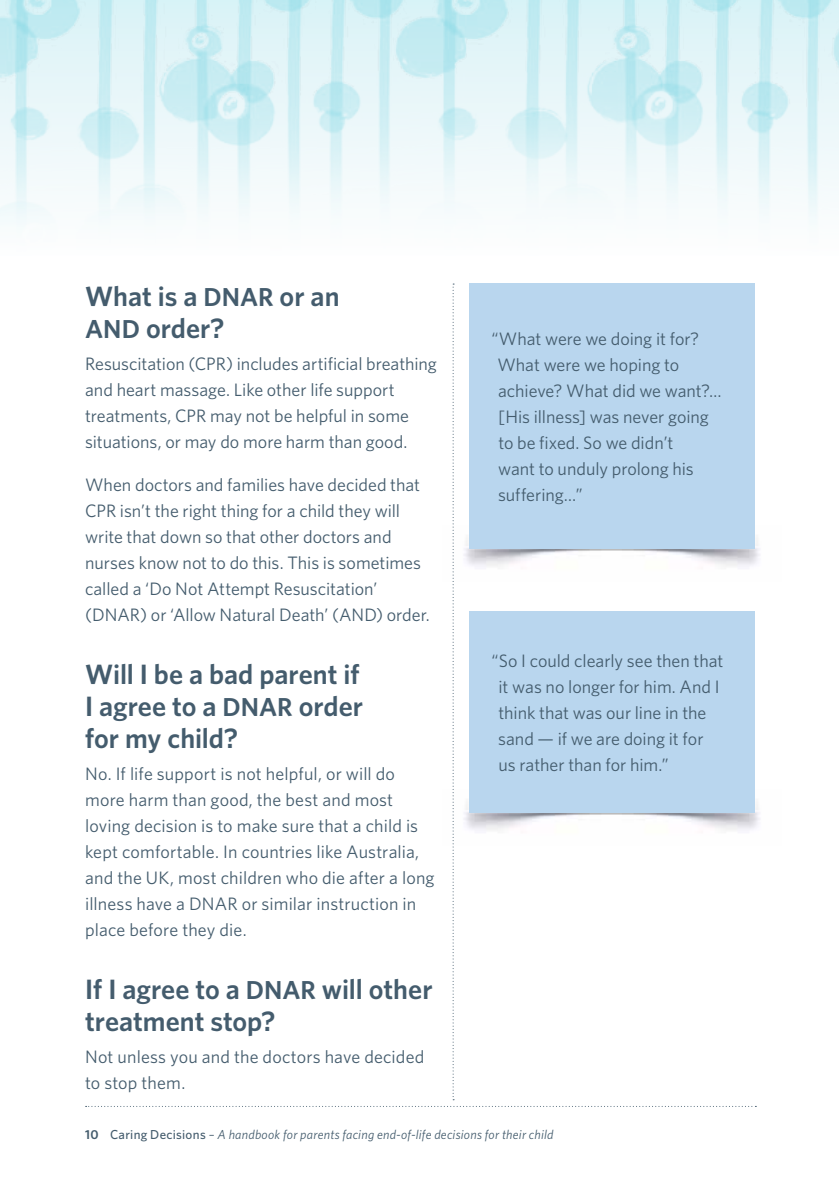
<style>
.page{position:relative;width:840px;height:1191px;background:#fff}
.page>*{position:absolute;margin:0;border:0;box-sizing:border-box;transform-origin:0 0}
.t1{font:600 28px/32px "Whitney";color:#445c6d}
.t2{font:18px/26px "Whitney";color:#445c6d}
.t3{font:italic 13px "Whitney";letter-spacing:.02em;color:#445c6d}
.s1{font-size:26px}
.s2{font-weight:600;font-style:normal}
.s3{font-weight:500;font-style:normal}
.s4{font-style:normal}
</style>
<div class="page">
<svg style="left:86px;top:1106px;width:670px;height:1px"></svg>
<svg style="left:0;top:1px;width:838px;height:224px"></svg>
<div style="left:469px;top:283px;width:285px;height:266px;background:#b9d6ee"></div>
<div style="left:469px;top:611px;width:285px;height:201px;background:#b9d6ee"></div>
<svg style="left:452px;top:283px;width:2px;height:817px"></svg>
<h1 class="t1" style="left:85px;top:280px;width:256px">What is a <span class="s1">DNAR</span> or an<br><span class="s1">AND</span> order?</h1>
<p class="t2" style="left:85px;top:350px;width:353px">Resuscitation (CPR) includes artificial breathing and heart massage. Like other life support treatments, CPR may not be helpful in some situations, or may do more harm than good.</p>
<p class="t2" style="left:85px;top:471px;width:346px">When doctors and families have decided that CPR isn’t the right thing for a child they will write that down so that other doctors and nurses know not to do this. This is sometimes called a ‘Do Not Attempt Resuscitation’ (DNAR) or ‘Allow Natural Death’ (AND) order.</p>
<h1 class="t1" style="left:85px;top:658px;width:279px">Will I be a bad parent if<br>I agree to a <span class="s1">DNAR</span> order for my child?</h1>
<p class="t2" style="left:85px;top:760px;width:351px">No. If life support is not helpful, or will do more harm than good, the best and most loving decision is to make sure that a child is kept comfortable. In countries like Australia, and the UK, most children who die after a long illness have a DNAR or similar instruction in place before they die.</p>
<h1 class="t1" style="left:85px;top:972px;width:349px">If I agree to a <span class="s1">DNAR</span> will other treatment stop?</h1>
<p class="t2" style="left:85px;top:1043px;width:340px">Not unless you and the doctors have decided to stop them.</p>
<p class="t2" style="left:497px;top:326px;width:225px;text-indent:-6px">“What were we doing it for?<br>What were we hoping to achieve? What did we want?… [His illness] was never going to be fixed. So we didn’t<br>want to unduly prolong his suffering…”</p>
<p class="t2" style="left:498px;top:647px;width:227px;text-indent:-7px">“So I could clearly see then that it was no longer for him. And I think that was our line in the sand — if we are doing it for us rather than for him.”</p>
<p class="t3" style="left:85px;top:1126px;width:469px"><span class="s2">10</span> <span class="s3">Caring Decisions</span> <span class="s4">–</span> A handbook for parents facing end-of-life decisions for their child</p>
</div>
